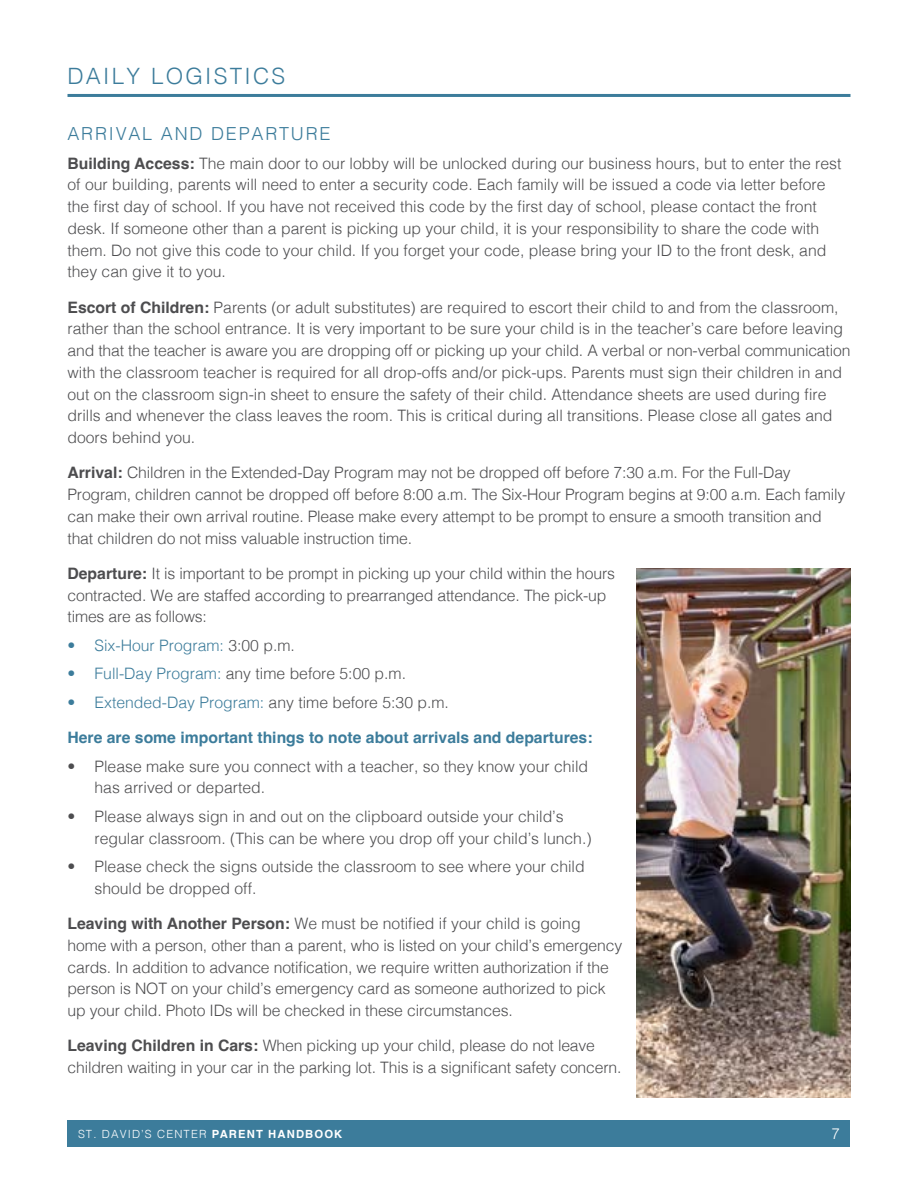
<style>
.page{position:relative;width:918px;height:1188px;background:#fff}
.page>*{position:absolute;margin:0;border:0;box-sizing:border-box;transform-origin:0 0}
.t1{font:300 22.5px "Helvetica";letter-spacing:.1em;color:#3c7c9b}
.t2{font:300 18px "Helvetica";letter-spacing:.1em;color:#3c7c9b}
.t3{font:300 15.75px/21.8px "Helvetica";color:#4d4d4f}
.t4{font:300 15.75px "Helvetica";color:#3c7c9b}
.t5{font:700 15.75px "Helvetica";color:#3c7c9b}
.t6{font:300 15px "Helvetica";color:#fff}
.t7{font:300 11.25px "Helvetica";letter-spacing:.1em;color:#fff}
.s1{font-weight:700}
.s2{color:#4d4d4f}
.s3{color:#3c7c9b}
</style>
<div class="page">
<div style="left:68px;top:1120px;width:782px;height:28px;background:#3c7c9b"></div>
<hr style="left:68px;top:94px;width:782px;height:3px;background:#3c7c9b">
<img style="left:636px;top:568px;width:214px;height:529px">
<h1 class="t1" style="left:68px;top:57px;width:219px">DAILY LOGISTICS</h1>
<p class="t2" style="left:68px;top:118px;width:265px">ARRIVAL AND DEPARTURE</p>
<p class="t3" style="left:68px;top:151px;width:776px"><span class="s1">Building Access:</span> The main door to our lobby will be unlocked during our business hours, but to enter the rest of our building, parents will need to enter a security code. Each family will be issued a code via letter before the first day of school. If you have not received this code by the first day of school, please contact the front desk. If someone other than a parent is picking up your child, it is your responsibility to share the code with them. Do not give this code to your child. If you forget your code, please bring your ID to the front desk, and they can give it to you.</p>
<p class="t3" style="left:68px;top:295px;width:785px"><span class="s1">Escort of Children:</span> Parents (or adult substitutes) are required to escort their child to and from the classroom, rather than the school entrance. It is very important to be sure your child is in the teacher’s care before leaving and that the teacher is aware you are dropping off or picking up your child. A verbal or non-verbal communication with the classroom teacher is required for all drop-offs and/or pick-ups. Parents must sign their children in and out on the classroom sign-in sheet to ensure the safety of their child. Attendance sheets are used during fire drills and whenever the class leaves the room. This is critical during all transitions. Please close all gates and doors behind you.</p>
<p class="t3" style="left:68px;top:461px;width:779px"><span class="s1">Arrival:</span> Children in the Extended-Day Program may not be dropped off before 7:30 a.m. For the Full-Day Program, children cannot be dropped off before 8:00 a.m. The Six-Hour Program begins at 9:00 a.m. Each family can make their own arrival routine. Please make every attempt to be prompt to ensure a smooth transition and that children do not miss valuable instruction time.</p>
<p class="t3" style="left:68px;top:561px;width:549px"><span class="s1">Departure:</span> It is important to be prompt in picking up your child within the hours contracted. We are staffed according to prearranged attendance. The pick-up times are as follows:</p>
<p class="t4" style="left:68px;top:632px;width:229px">• Six-Hour Program: <span class="s2">3:00 p.m.</span></p>
<p class="t3" style="left:68px;top:662px;width:340px"><span class="s3">• Full-Day Program:</span> any time before 5:00 p.m.</p>
<p class="t4" style="left:68px;top:689px;width:383px">• Extended-Day Program: <span class="s2">any time before 5:30 p.m.</span></p>
<p class="t5" style="left:68px;top:728px;width:527px">Here are some important things to note about arrivals and departures:</p>
<p class="t3" style="left:95px;top:754px;width:495px;text-indent:-27px">• Please make sure you connect with a teacher, so they know your child has arrived or departed.</p>
<p class="t3" style="left:95px;top:804px;width:499px;text-indent:-27px">• Please always sign in and out on the clipboard outside your child’s regular classroom. (This can be where you drop off your child’s lunch.)</p>
<p class="t3" style="left:95px;top:855px;width:492px;text-indent:-27px">• Please check the signs outside the classroom to see where your child should be dropped off.</p>
<p class="t3" style="left:68px;top:912px;width:556px"><span class="s1">Leaving with Another Person:</span> We must be notified if your child is going home with a person, other than a parent, who is listed on your child’s emergency cards. In addition to advance notification, we require written authorization if the person is NOT on your child’s emergency card as someone authorized to pick up your child. Photo IDs will be checked in these circumstances.</p>
<p class="t3" style="left:68px;top:1034px;width:555px"><span class="s1">Leaving Children in Cars:</span> When picking up your child, please do not leave children waiting in your car in the parking lot. This is a significant safety concern.</p>
<p class="t7" style="left:78px;top:1125px;width:266px">ST. DAVID’S CENTER <span class="s1">PARENT HANDBOOK</span></p>
<p class="t6" style="left:832px;top:1121px;width:10px">7</p>
</div>
